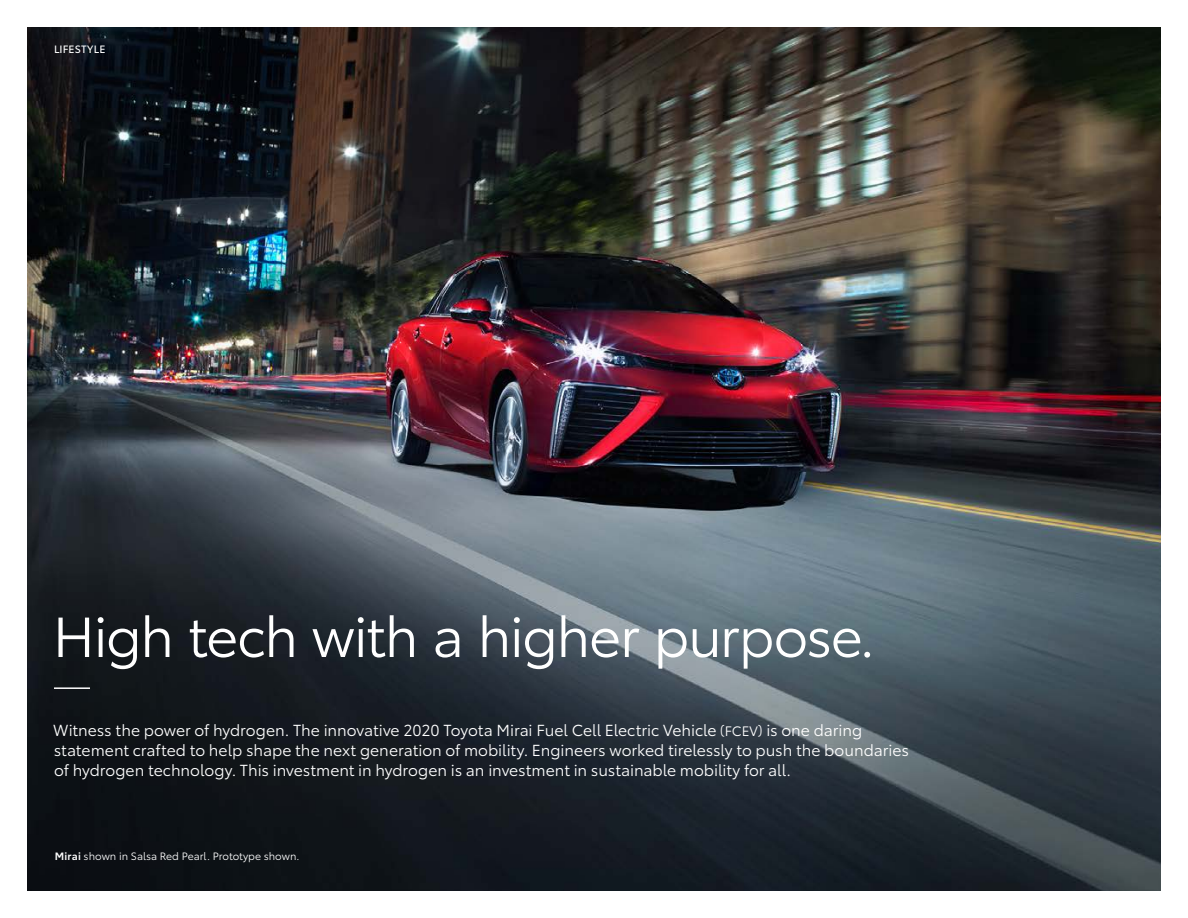
<style>
.page{position:relative;width:1188px;height:918px;background:#fff}
.page>*{position:absolute;margin:0;border:0;box-sizing:border-box;transform-origin:0 0}
.t1{font:55.5px "Toyota Type";letter-spacing:-.025em;color:#fff}
.t2{font:15.75px/20.2px "Toyota Type";letter-spacing:-.005em;color:#fff}
.t3{font:10.5px "Toyota Type";color:#fff}
.t4{font:10.5px "Toyota Type";letter-spacing:.015em;color:#fff}
.s1{font-size:13.5px}
.s2{font-weight:600}
</style>
<div class="page">
<img style="left:27px;top:27px;width:1134px;height:864px">
<hr style="left:54px;top:687px;width:36px;height:2px;background:#fff">
<p class="t4" style="left:54px;top:41px;width:53px">LIFESTYLE</p>
<h1 class="t1" style="left:53px;top:596px;width:824px">High tech with a higher purpose.</h1>
<p class="t2" style="left:53px;top:719px;width:857px">Witness the power of hydrogen. The innovative 2020 Toyota Mirai Fuel Cell Electric Vehicle <span class="s1">(FCEV)</span> is one daring statement crafted to help shape the next generation of mobility. Engineers worked tirelessly to push the boundaries of hydrogen technology. This investment in hydrogen is an investment in sustainable mobility for all.</p>
<p class="t3" style="left:55px;top:848px;width:246px"><span class="s2">Mirai</span> shown in Salsa Red Pearl. Prototype shown.</p>
</div>
